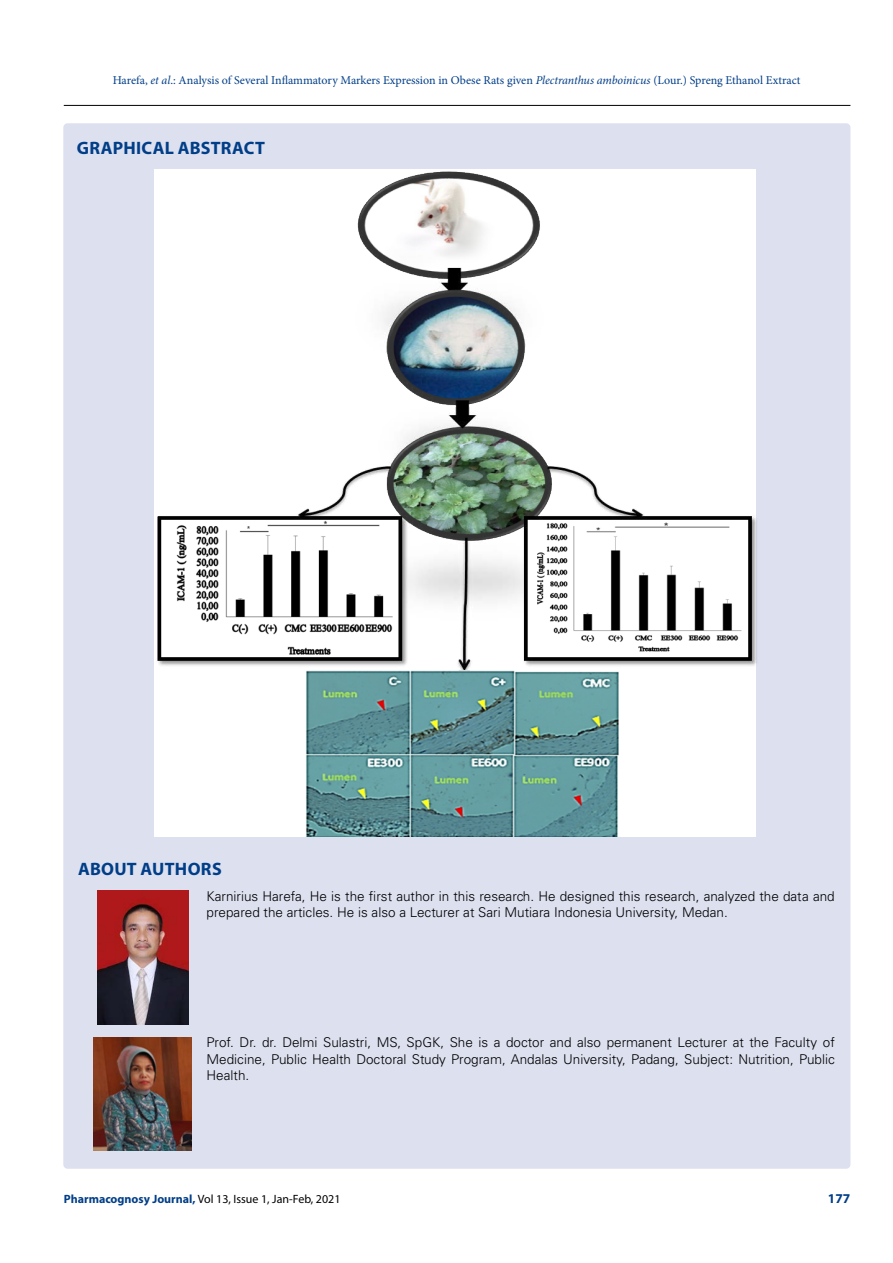
<style>
.page{position:relative;width:893px;height:1263px;background:#fff}
.page>*{position:absolute;margin:0;border:0;box-sizing:border-box;transform-origin:0 0}
.t1{font:700 18px "Myriad Pro";letter-spacing:.015em;color:#003e88}
.t2{font:300 13.5px/16.2px "Univers LT Std";color:#000}
.t3{font:700 13.5px "Myriad Pro";color:#003e88}
.t4{font:12px "Minion Pro";color:#003e88}
.t5{font:12px "Myriad Pro";color:#000}
.s1{font-style:italic}
.s2{font-weight:700;color:#003e88}
</style>
<div class="page">
<hr style="left:64px;top:105px;width:786px;height:1px;background:#000">
<div style="left:63px;top:123px;width:787px;height:1046px;background:#dde0ef;border-radius:4px"></div>
<img style="left:155px;top:170px;width:602px;height:666px">
<img style="left:98px;top:891px;width:90px;height:133px">
<img style="left:94px;top:1037px;width:98px;height:113px">
<p class="t4" style="left:113px;top:72px;width:689px">Harefa, <span class="s1">et al</span>.: Analysis of Several Inflammatory Markers Expression in Obese Rats given <span class="s1">Plectranthus amboinicus</span> (Lour.) Spreng Ethanol Extract</p>
<h1 class="t1" style="left:77px;top:137px;width:190px">GRAPHICAL ABSTRACT</h1>
<h1 class="t1" style="left:78px;top:857px;width:145px">ABOUT AUTHORS</h1>
<p class="t2" style="left:207px;top:888px;width:630px">Karnirius Harefa, He is the first author in this research. He designed this research, analyzed the data and prepared the articles. He is also a Lecturer at Sari Mutiara Indonesia University, Medan.</p>
<p class="t2" style="left:207px;top:1034px;width:630px;text-align:justify">Prof. Dr. dr. Delmi Sulastri, MS, SpGK, She is a doctor and also permanent Lecturer at the Faculty of Medicine, Public Health Doctoral Study Program, Andalas University, Padang, Subject: Nutrition, Public Health.</p>
<p class="t5" style="left:64px;top:1191px;width:278px"><span class="s2">Pharmacognosy Journal,</span> Vol 13, Issue 1, Jan-Feb, 2021</p>
<p class="t3" style="left:828px;top:1189px;width:24px">177</p>
</div>
